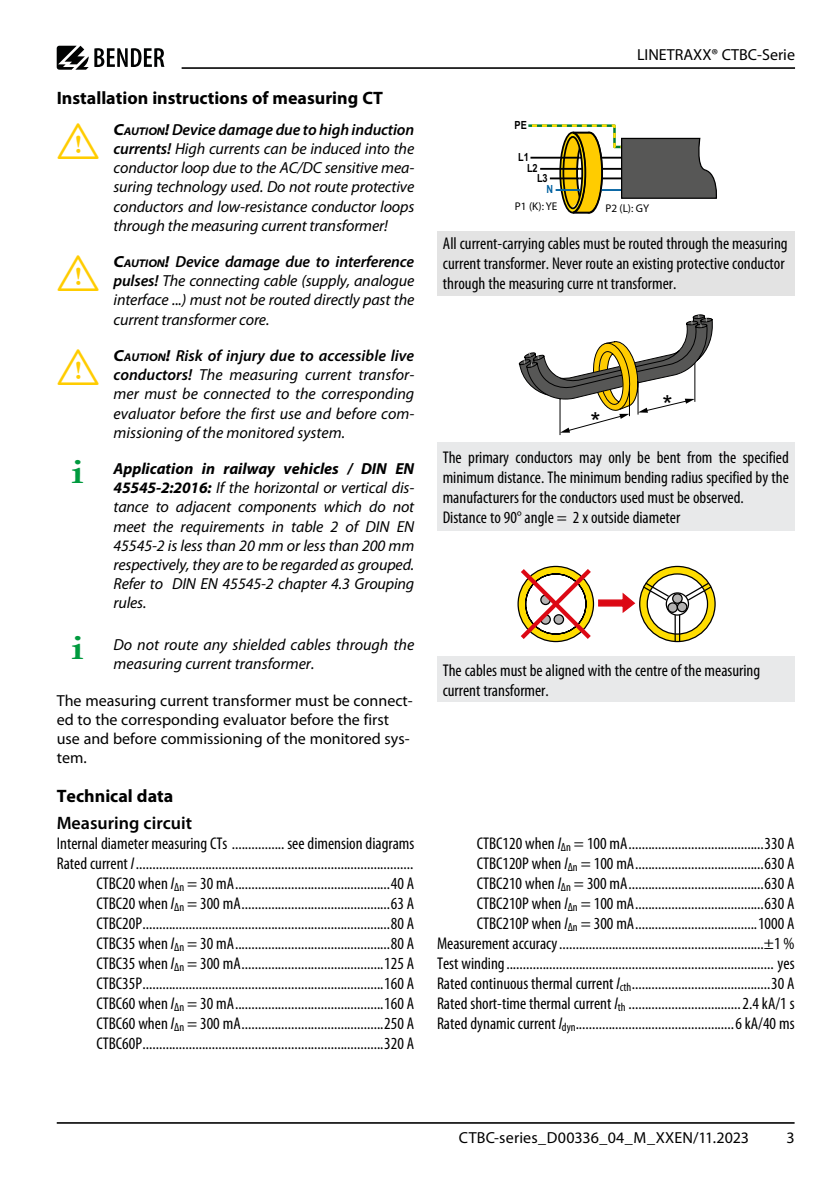
<style>
.page{position:relative;width:840px;height:1191px;background:#fff}
.page>*{position:absolute;margin:0;border:0;box-sizing:border-box;transform-origin:0 0}
.t1{font:48px "tables";color:#fc0}
.t2{font:700 36px "Garamond";color:#009a3e;scale:1.2 1}
.t3{font:26px "Arial";color:#000}
.t4{font:700 18px "Myriad Pro";color:#000}
.t5{font:600 18px "Myriad Pro";color:#000}
.t6{font:condensed 17px/20px "Myriad Pro";color:#000}
.t7{font:italic 16px/19.2px "Myriad Pro";letter-spacing:-.01em;color:#000;text-align:justify}
.t8{font:16px/19.2px "Myriad Pro";color:#000}
.t9{font:11.2px "Myriad Pro";color:#000}
.t10{font:700 11.2px/11.2px "Arial Narrow";color:#000}
.t11{font:700 11.2px "Arial Narrow";color:#0061a1}
.s1{font-weight:700;font-stretch:semi-expanded}
.s2{font-weight:700;font-stretch:semi-expanded;font-size:11.2px}
.s3{font-weight:600}
.s4{font-weight:700}
.s5{font-style:italic}
</style>
<div class="page">
<hr style="left:57px;top:1122px;width:737px;height:1px;background:#000">
<hr style="left:182px;top:67px;width:611px;height:2px;background:#000">
<svg style="left:57px;top:46px;width:107px;height:24px"></svg>
<div style="left:437px;top:231px;width:357px;height:64px;background:#e3e3e3"></div>
<svg style="left:528px;top:124px;width:188px;height:90px"></svg>
<svg style="left:518px;top:314px;width:194px;height:122px"></svg>
<div style="left:437px;top:442px;width:357px;height:89px;background:#e8e9ea"></div>
<div style="left:437px;top:657px;width:357px;height:45px;background:#e8e9ea"></div>
<svg style="left:517px;top:565px;width:199px;height:78px"></svg>
<p class="t8" style="left:636px;top:46px;width:159px">LINETRAXX® CTBC-Serie</p>
<p class="t4" style="left:57px;top:88px;width:327px">Installation instructions of measuring CT</p>
<h1 class="t1" style="left:57px;top:115px;width:44px">I</h1>
<p class="t7" style="left:113px;top:120px;width:302px"><span class="s1">C</span><span class="s2">AUTION</span><span class="s1">!</span> <span class="s3">Device damage due to high induction currents!</span> High currents can be induced into the conductor loop due to the AC/DC sensitive mea&shy;suring technology used. Do not route protective conductors and low-resistance conductor loops through the measuring current transformer!</p>
<h1 class="t1" style="left:57px;top:248px;width:44px">I</h1>
<p class="t7" style="left:113px;top:252px;width:302px"><span class="s1">C</span><span class="s2">AUTION</span><span class="s1">!</span> <span class="s3">Device damage due to interference pulses!</span> The connecting cable (supply, analogue interface ...) must not be routed directly past the current transformer core.</p>
<h1 class="t1" style="left:57px;top:341px;width:44px">I</h1>
<p class="t7" style="left:113px;top:346px;width:302px"><span class="s1">C</span><span class="s2">AUTION</span><span class="s1">!</span> <span class="s3">Risk of injury due to accessible live conductors!</span> The measuring current transfor&shy;mer must be connected to the corresponding evaluator before the first use and before com&shy;missioning of the monitored system.</p>
<h2 class="t2" style="left:71px;top:447px;width:12px">i</h2>
<p class="t7" style="left:113px;top:459px;width:302px"><span class="s4">Application in railway vehicles / DIN EN 45545-2:2016:</span> If the horizontal or vertical dis&shy;tance to adjacent components which do not meet the requirements in table 2 of DIN EN 45545-2 is less than 20 mm or less than 200 mm respectively, they are to be regarded as grouped.<br>Refer to DIN EN 45545-2 chapter 4.3 Grouping rules.</p>
<h2 class="t2" style="left:71px;top:623px;width:12px">i</h2>
<p class="t7" style="left:113px;top:635px;width:302px">Do not route any shielded cables through the measuring current transformer.</p>
<p class="t8" style="left:57px;top:691px;width:357px">The measuring current transformer must be connect&shy;ed to the corresponding evaluator before the first use and before commissioning of the monitored sys&shy;tem.</p>
<p class="t4" style="left:57px;top:786px;width:118px">Technical data</p>
<p class="t5" style="left:57px;top:813px;width:137px">Measuring circuit</p>
<p class="t6" style="left:57px;top:834px;width:359px;text-align:right">Internal diameter measuring CTs ................ see dimension diagrams Rated current <span class="s5">I</span>....................................................................................<br>CTBC20 when <span class="s5">I</span><sub>Δn</sub> = 30 mA...............................................40 A CTBC20 when <span class="s5">I</span><sub>Δn</sub> = 300 mA.............................................63 A CTBC20P...........................................................................80 A CTBC35 when <span class="s5">I</span><sub>Δn</sub> = 30 mA...............................................80 A CTBC35 when <span class="s5">I</span><sub>Δn</sub> = 300 mA...........................................125 A CTBC35P.........................................................................160 A CTBC60 when <span class="s5">I</span><sub>Δn</sub> = 30 mA.............................................160 A CTBC60 when <span class="s5">I</span><sub>Δn</sub> = 300 mA...........................................250 A CTBC60P.........................................................................320 A</p>
<p class="t6" style="left:437px;top:833px;width:359px;text-align:right">CTBC120 when <span class="s5">I</span><sub>Δn</sub> = 100 mA.........................................330 A CTBC120P when <span class="s5">I</span><sub>Δn</sub> = 100 mA.......................................630 A CTBC210 when <span class="s5">I</span><sub>Δn</sub> = 300 mA.........................................630 A CTBC210P when <span class="s5">I</span><sub>Δn</sub> = 100 mA.......................................630 A CTBC210P when <span class="s5">I</span><sub>Δn</sub> = 300 mA.....................................1000 A Measurement accuracy..............................................................±1 % Test winding................................................................................. yes Rated continuous thermal current <span class="s5">I</span><sub>cth</sub>..........................................30 A Rated short-time thermal current <span class="s5">I</span><sub>th</sub> ..................................2.4 kA/1 s Rated dynamic current <span class="s5">I</span><sub>dyn</sub>................................................6 kA/40 ms</p>
<p class="t10" style="left:514px;top:119px;width:14px">PE</p>
<p class="t10" style="left:526px;top:151px;width:12px;text-indent:-9px">L1<br>L2</p>
<p class="t10" style="left:536px;top:171px;width:12px">L3</p>
<p class="t11" style="left:546px;top:181px;width:8px">N</p>
<p class="t9" style="left:514px;top:200px;width:44px">P1 (K): YE</p>
<p class="t9" style="left:605px;top:201px;width:45px">P2 (L): GY</p>
<p class="t6" style="left:442px;top:234px;width:346px">All current-carrying cables must be routed through the measuring current transformer. Never route an existing protective conductor through the measuring curre nt transformer.</p>
<h3 class="t3" style="left:662px;top:387px;width:12px">*</h3>
<h3 class="t3" style="left:590px;top:404px;width:12px">*</h3>
<p class="t6" style="left:442px;top:448px;width:347px">The primary conductors may only be bent from the specified minimum distance. The minimum bending radius specified by the manufacturers for the conductors used must be observed.<br>Distance to 90° angle = 2 x outside diameter</p>
<p class="t6" style="left:442px;top:660px;width:319px">The cables must be aligned with the centre of the measuring current transformer.</p>
<p class="t8" style="left:458px;top:1128px;width:292px">CTBC-series_D00336_04_M_XXEN/11.2023</p>
<p class="t8" style="left:785px;top:1128px;width:10px">3</p>
</div>
